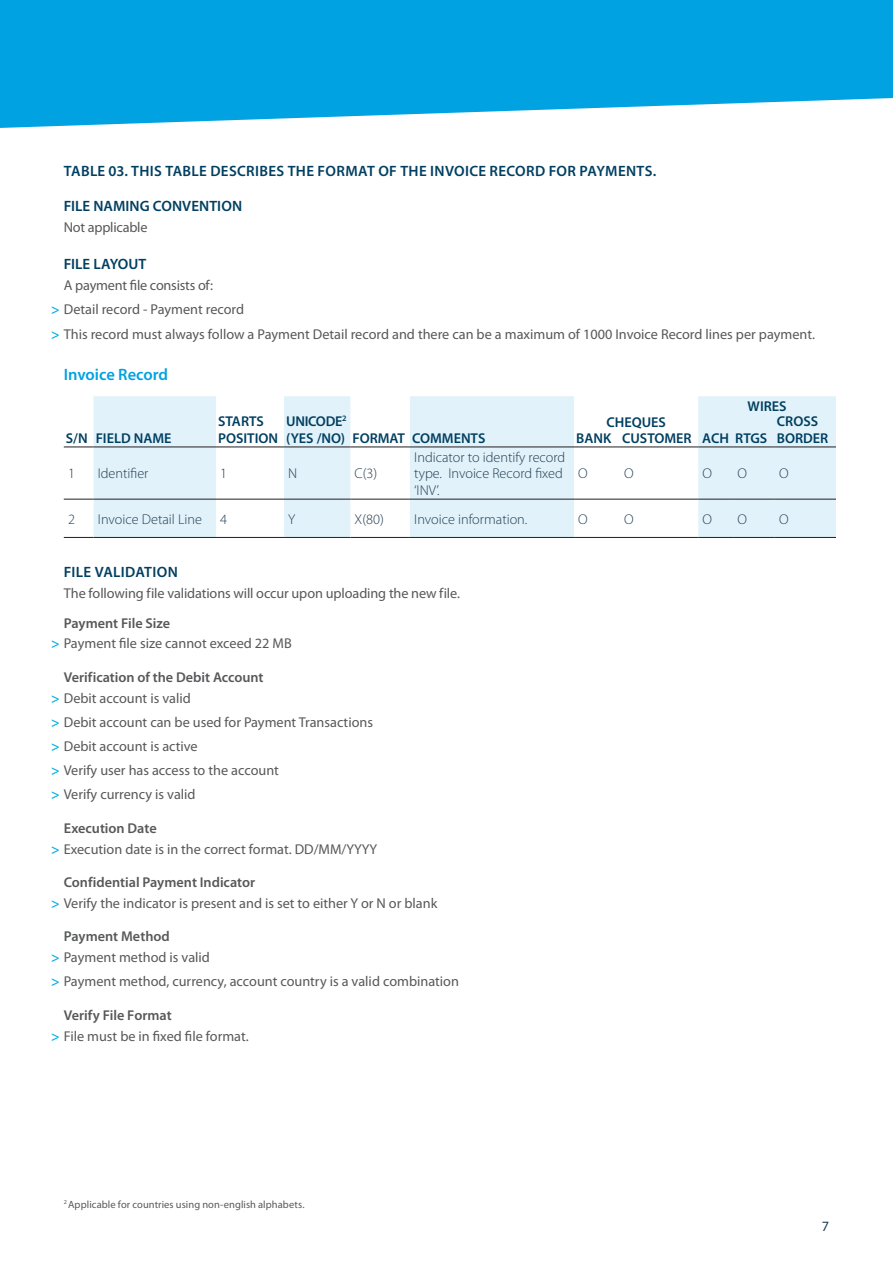
<style>
.page{position:relative;width:893px;height:1263px;background:#fff}
.page>*{position:absolute;margin:0;border:0;box-sizing:border-box;transform-origin:0 0}
.t1{font:600 16.5px "Myriad Pro";color:#00a2e1}
.t2{font:600 15px "Myriad Pro";letter-spacing:.015em;color:#003f61}
.t3{font:14.25px/24.2px "Myriad Pro";color:#57585a}
.t4{font:300 14.25px/16.5px "Myriad Pro";color:#223d50}
.t5{font:600 14.25px/16.5px "Myriad Pro";color:#003f61}
.t6{font:600 14.25px/20.7px "Myriad Pro";color:#57585a}
.t7{font:14.25px "Myriad Pro";color:#223d50}
.t8{font:10.5px "Myriad Pro";letter-spacing:.01em;color:#57585a}
.s1{font-weight:600;color:#00afe6}
.s2{font-weight:600}
.s3{color:#00afe6}
.s4{font-weight:400}
</style>
<div class="page">
<svg style="left:0;top:0;width:893px;height:128px;background:#1dace4"></svg>
<svg style="left:94px;top:396px;width:742px;height:141px;fill:#e1f2fa"></svg>
<hr style="left:64px;top:447px;width:30px;height:1px;background:#231f20">
<hr style="left:94px;top:447px;width:122px;height:1px;background:#231f20">
<hr style="left:216px;top:447px;width:68px;height:1px;background:#231f20">
<hr style="left:284px;top:447px;width:66px;height:1px;background:#231f20">
<hr style="left:350px;top:447px;width:60px;height:1px;background:#231f20">
<hr style="left:410px;top:447px;width:164px;height:1px;background:#231f20">
<hr style="left:574px;top:447px;width:46px;height:1px;background:#231f20">
<hr style="left:620px;top:447px;width:78px;height:1px;background:#231f20">
<hr style="left:733px;top:447px;width:42px;height:1px;background:#231f20">
<hr style="left:775px;top:447px;width:61px;height:1px;background:#231f20">
<hr style="left:64px;top:499px;width:30px;height:1px;background:#231f20">
<hr style="left:94px;top:499px;width:122px;height:1px;background:#231f20">
<hr style="left:216px;top:499px;width:68px;height:1px;background:#231f20">
<hr style="left:284px;top:499px;width:66px;height:1px;background:#231f20">
<hr style="left:350px;top:499px;width:60px;height:1px;background:#231f20">
<hr style="left:410px;top:499px;width:164px;height:1px;background:#231f20">
<hr style="left:574px;top:499px;width:46px;height:1px;background:#231f20">
<hr style="left:620px;top:499px;width:78px;height:1px;background:#231f20">
<hr style="left:698px;top:499px;width:35px;height:1px;background:#231f20">
<hr style="left:733px;top:499px;width:42px;height:1px;background:#231f20">
<hr style="left:775px;top:499px;width:61px;height:1px;background:#231f20">
<hr style="left:64px;top:537px;width:30px;height:1px;background:#231f20">
<hr style="left:94px;top:537px;width:122px;height:1px;background:#231f20">
<hr style="left:216px;top:537px;width:68px;height:1px;background:#231f20">
<hr style="left:284px;top:537px;width:66px;height:1px;background:#231f20">
<hr style="left:350px;top:537px;width:60px;height:1px;background:#231f20">
<hr style="left:410px;top:537px;width:164px;height:1px;background:#231f20">
<hr style="left:574px;top:537px;width:46px;height:1px;background:#231f20">
<hr style="left:620px;top:537px;width:78px;height:1px;background:#231f20">
<hr style="left:698px;top:537px;width:35px;height:1px;background:#231f20">
<hr style="left:733px;top:537px;width:42px;height:1px;background:#231f20">
<hr style="left:775px;top:537px;width:61px;height:1px;background:#231f20">
<hr style="left:698px;top:447px;width:35px;height:1px;background:#231f20">
<p class="t2" style="left:64px;top:162px;width:594px">TABLE 03. THIS TABLE DESCRIBES THE FORMAT OF THE INVOICE RECORD FOR PAYMENTS.</p>
<p class="t2" style="left:64px;top:196px;width:180px">FILE NAMING CONVENTION</p>
<p class="t3" style="left:64px;top:215px;width:85px">Not applicable</p>
<p class="t2" style="left:64px;top:254px;width:84px">FILE LAYOUT</p>
<p class="t3" style="left:51px;top:273px;width:765px;text-indent:13px">A payment file consists of:<br><span class="s1">&gt;</span> Detail record - Payment record<br><span class="s1">&gt;</span> This record must always follow a Payment Detail record and there can be a maximum of 1000 Invoice Record lines per payment.</p>
<p class="t1" style="left:64px;top:364px;width:106px">Invoice Record</p>
<p class="t5" style="left:66px;top:429px;width:107px">S/N FIELD NAME</p>
<p class="t5" style="left:748px;top:398px;width:40px">WIRES</p>
<p class="t5" style="left:702px;top:429px;width:67px">ACH RTGS</p>
<p class="t5" style="left:218px;top:413px;width:62px">STARTS<br>POSITION</p>
<p class="t5" style="left:286px;top:413px;width:201px">UNICODE<sup>2<br></sup>(YES /NO) FORMAT COMMENTS</p>
<p class="t5" style="left:606px;top:414px;width:61px">CHEQUES</p>
<p class="t5" style="left:777px;top:413px;width:43px">CROSS</p>
<p class="t5" style="left:576px;top:429px;width:117px">BANK CUSTOMER</p>
<p class="t5" style="left:777px;top:429px;width:53px">BORDER</p>
<p class="t4" style="left:68px;top:466px;width:8px">1</p>
<p class="t4" style="left:98px;top:466px;width:52px">Identifier</p>
<p class="t4" style="left:220px;top:466px;width:8px">1</p>
<p class="t4" style="left:288px;top:466px;width:8px">N</p>
<p class="t4" style="left:355px;top:466px;width:24px">C(3)</p>
<p class="t4" style="left:414px;top:449px;width:153px">Indicator to identify record type. Invoice Record fixed ‘INV’.</p>
<p class="t4" style="left:578px;top:466px;width:10px">O</p>
<p class="t4" style="left:624px;top:466px;width:10px">O</p>
<p class="t4" style="left:702px;top:466px;width:10px">O</p>
<p class="t4" style="left:737px;top:466px;width:10px">O</p>
<p class="t4" style="left:779px;top:466px;width:10px">O</p>
<p class="t4" style="left:68px;top:511px;width:8px">2</p>
<p class="t4" style="left:98px;top:511px;width:106px">Invoice Detail Line</p>
<p class="t4" style="left:220px;top:511px;width:8px">4</p>
<p class="t4" style="left:288px;top:511px;width:9px">Y</p>
<p class="t4" style="left:355px;top:511px;width:31px">X(80)</p>
<p class="t4" style="left:414px;top:511px;width:115px">Invoice information.</p>
<p class="t4" style="left:578px;top:511px;width:10px">O</p>
<p class="t4" style="left:624px;top:511px;width:10px">O</p>
<p class="t4" style="left:702px;top:511px;width:10px">O</p>
<p class="t4" style="left:737px;top:511px;width:10px">O</p>
<p class="t4" style="left:779px;top:511px;width:10px">O</p>
<p class="t2" style="left:64px;top:562px;width:49px">File Validation</p>
<p class="t3" style="left:64px;top:581px;width:398px">The following file validations will occur upon uploading the new file.</p>
<p class="t3" style="left:51px;top:612px;width:242px;line-height:20.7px;text-indent:13px"><span class="s2">Payment File Size<br></span><span class="s1">&gt;</span> Payment file size cannot exceed 22 MB</p>
<p class="t6" style="left:51px;top:666px;width:214px;text-indent:13px">Verification of the Debit Account <span class="s3">&gt;</span> <span class="s4">Debit account is valid</span></p>
<p class="t3" style="left:51px;top:710px;width:323px"><span class="s1">&gt;</span> Debit account can be used for Payment Transactions <span class="s1">&gt;</span> Debit account is active<br><span class="s1">&gt;</span> Verify user has access to the account<br><span class="s1">&gt;</span> Verify currency is valid</p>
<p class="t3" style="left:51px;top:817px;width:328px;line-height:20.7px;text-indent:13px"><span class="s2">Execution Date<br></span><span class="s1">&gt;</span> Execution date is in the correct format. DD/MM/YYYY</p>
<p class="t3" style="left:51px;top:872px;width:388px;line-height:20.7px;text-indent:13px"><span class="s2">Confidential Payment Indicator<br></span><span class="s1">&gt;</span> Verify the indicator is present and is set to either Y or N or blank</p>
<p class="t3" style="left:51px;top:926px;width:160px;line-height:20.7px;text-indent:13px"><span class="s2">Payment Method<br></span><span class="s1">&gt;</span> Payment method is valid</p>
<p class="t3" style="left:51px;top:969px;width:409px"><span class="s1">&gt;</span> Payment method, currency, account country is a valid combination</p>
<p class="t3" style="left:51px;top:1004px;width:199px;line-height:20.7px;text-indent:13px"><span class="s2">Verify File Format<br></span><span class="s1">&gt;</span> File must be in fixed file format.</p>
<p class="t8" style="left:64px;top:1198px;width:242px"><sup>2</sup> Applicable for countries using non-english alphabets.</p>
<p class="t7" style="left:822px;top:1217px;width:9px">7</p>
</div>
